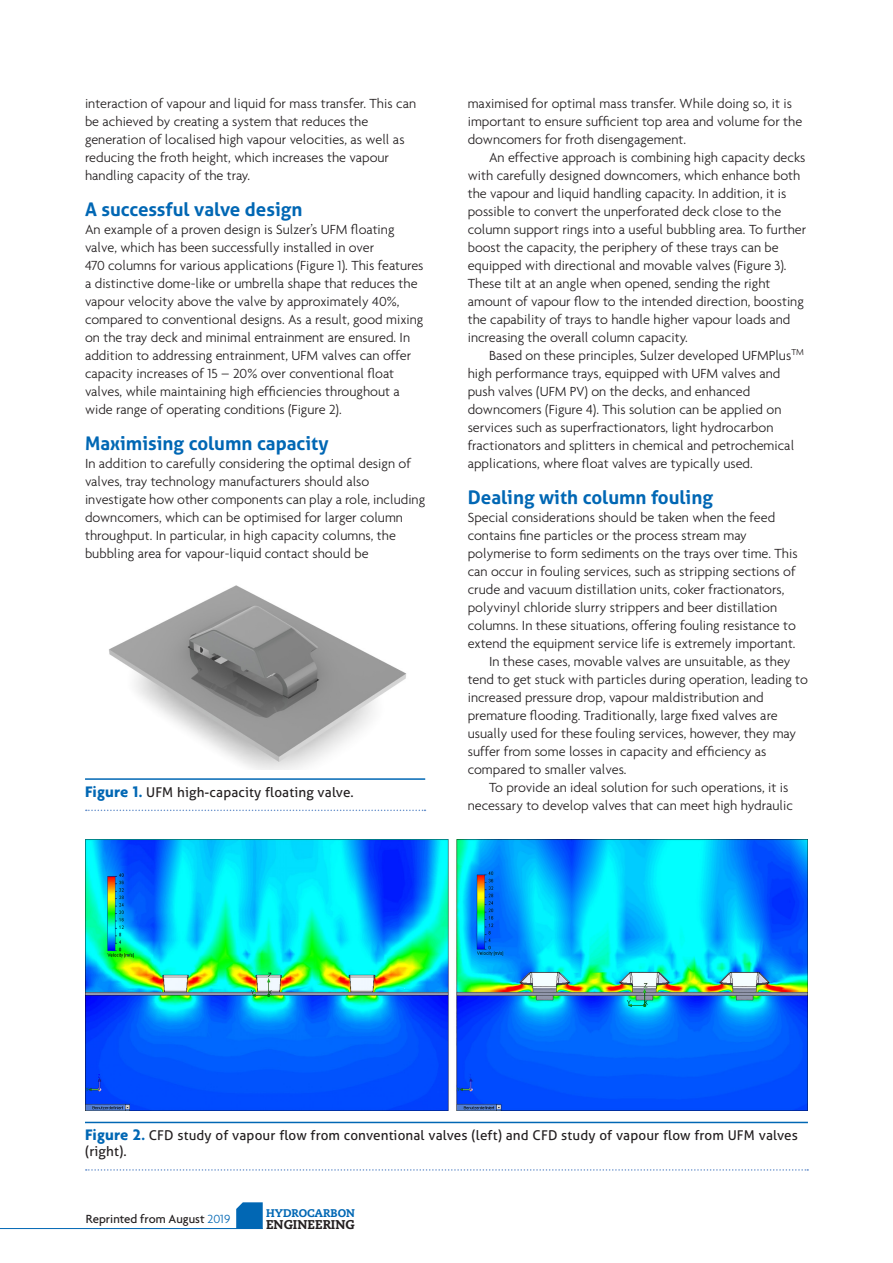
<style>
.page{position:relative;width:893px;height:1263px;background:#fff}
.page>*{position:absolute;margin:0;border:0;box-sizing:border-box;transform-origin:0 0}
.Sub_1{font:700 18.75px "Aller";color:#0167b4}
.Body_Text{font:300 14.25px/18px "Agenda";color:#231f20}
.Paragraph_1{font:300 14.25px/18px "Agenda";color:#231f20}
.t1{font:13.5px/16.2px "Aller";letter-spacing:.01em;color:#231f20}
.t2{font:500 12.75px "Agenda";color:#231f20}
.t3{font:800 12.75px "Caecilia";color:#231f20}
.t4{font:800 11.1px "Caecilia";color:#0167b4}
.s1{font-family:"Agenda";font-weight:700;font-size:16.5px;color:#0167b4}
.s2{font-weight:300;color:#0167b4}
</style>
<div class="page">
<hr style="left:0;top:1228px;width:263px;height:1px;background:#0167b4">
<svg style="left:236px;top:1202px;width:27px;height:27px"></svg>
<img style="left:85px;top:839px;width:723px;height:272px">
<hr style="left:85px;top:1122px;width:723px;height:1px;background:#0167b4">
<svg style="left:86px;top:1169px;width:722px;height:2px"></svg>
<img style="left:109px;top:585px;width:298px;height:184px">
<hr style="left:85px;top:778px;width:340px;height:2px;background:#0167b4">
<svg style="left:86px;top:809px;width:339px;height:2px"></svg>
<p class="Body_Text" style="left:85px;top:94px;width:333px">interaction of vapour and liquid for mass transfer. This can be achieved by creating a system that reduces the generation of localised high vapour velocities, as well as reducing the froth height, which increases the vapour handling capacity of the tray.</p>
<p class="Sub_1" style="left:85px;top:198px;width:219px">A successful valve design</p>
<p class="Paragraph_1" style="left:85px;top:220px;width:340px">An example of a proven design is Sulzer’s UFM floating valve, which has been successfully installed in over<br>470 columns for various applications (Figure 1). This features a distinctive dome-like or umbrella shape that reduces the vapour velocity above the valve by approximately 40%, compared to conventional designs. As a result, good mixing on the tray deck and minimal entrainment are ensured. In addition to addressing entrainment, UFM valves can offer capacity increases of 15 – 20% over conventional float valves, while maintaining high efficiencies throughout a wide range of operating conditions (Figure 2).</p>
<p class="Sub_1" style="left:85px;top:432px;width:245px">Maximising column capacity</p>
<p class="Paragraph_1" style="left:85px;top:454px;width:342px">In addition to carefully considering the optimal design of valves, tray technology manufacturers should also investigate how other components can play a role, including downcomers, which can be optimised for larger column throughput. In particular, in high capacity columns, the bubbling area for vapour-liquid contact should be</p>
<p class="t1" style="left:85px;top:784px;width:270px"><span class="s1">Figure 1.</span> UFM high-capacity floating valve.</p>
<p class="Paragraph_1" style="left:468px;top:94px;width:336px">maximised for optimal mass transfer. While doing so, it is important to ensure sufficient top area and volume for the downcomers for froth disengagement.</p>
<p class="Body_Text" style="left:468px;top:148px;width:340px;text-indent:21px">An effective approach is combining high capacity decks with carefully designed downcomers, which enhance both the vapour and liquid handling capacity. In addition, it is possible to convert the unperforated deck close to the column support rings into a useful bubbling area. To further boost the capacity, the periphery of these trays can be equipped with directional and movable valves (Figure 3).<br>These tilt at an angle when opened, sending the right amount of vapour flow to the intended direction, boosting the capability of trays to handle higher vapour loads and increasing the overall column capacity.</p>
<p class="Body_Text" style="left:468px;top:346px;width:338px;text-indent:21px">Based on these principles, Sulzer developed UFMPlus<sup>TM </sup>high performance trays, equipped with UFM valves and push valves (UFM PV) on the decks, and enhanced downcomers (Figure 4). This solution can be applied on services such as superfractionators, light hydrocarbon fractionators and splitters in chemical and petrochemical applications, where float valves are typically used.</p>
<p class="Sub_1" style="left:468px;top:486px;width:247px">Dealing with column fouling</p>
<p class="Paragraph_1" style="left:468px;top:508px;width:331px">Special considerations should be taken when the feed contains fine particles or the process stream may polymerise to form sediments on the trays over time. This can occur in fouling services, such as stripping sections of crude and vacuum distillation units, coker fractionators, polyvinyl chloride slurry strippers and beer distillation columns. In these situations, offering fouling resistance to extend the equipment service life is extremely important.</p>
<p class="Body_Text" style="left:468px;top:652px;width:342px;text-indent:21px">In these cases, movable valves are unsuitable, as they tend to get stuck with particles during operation, leading to increased pressure drop, vapour maldistribution and premature flooding. Traditionally, large fixed valves are usually used for these fouling services, however, they may suffer from some losses in capacity and efficiency as compared to smaller valves.</p>
<p class="Body_Text" style="left:468px;top:778px;width:327px;text-indent:21px">To provide an ideal solution for such operations, it is necessary to develop valves that can meet high hydraulic</p>
<p class="t1" style="left:85px;top:1127px;width:714px"><span class="s1">Figure 2.</span> CFD study of vapour flow from conventional valves (left) and CFD study of vapour flow from UFM valves (right).</p>
<p class="t2" style="left:86px;top:1211px;width:146px">Reprinted from August <span class="s2">2019</span></p>
<p class="t4" style="left:266px;top:1207px;width:90px">HYDROCARBON</p>
<p class="t3" style="left:266px;top:1216px;width:90px">ENGINEERING</p>
</div>
